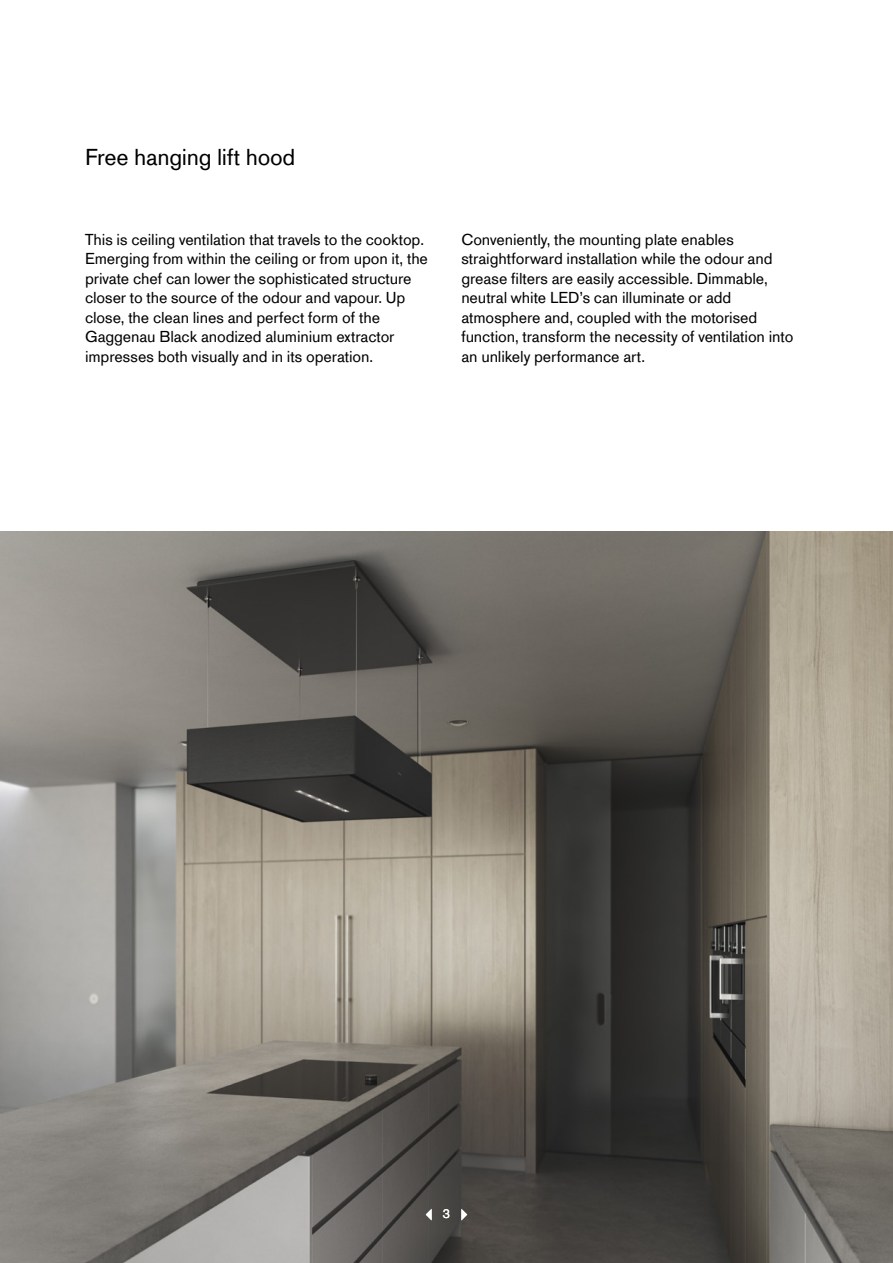
<style>
.page{position:relative;width:893px;height:1263px;background:#fff}
.page>*{position:absolute;margin:0;border:0;box-sizing:border-box;transform-origin:0 0}
.t1{font:24px "Gaggenau";letter-spacing:-.015em;color:#000}
.t2{font:16.5px/19.5px "Gaggenau";letter-spacing:-.005em;color:#000}
.t3{font:13.5px "Gaggenau";color:#fff}
</style>
<div class="page">
<img style="left:0;top:531px;width:893px;height:732px">
<svg style="left:461px;top:1209px;width:6px;height:11px"></svg>
<svg style="left:426px;top:1209px;width:6px;height:11px"></svg>
<h1 class="t1" style="left:85px;top:143px;width:212px">Free hanging lift hood</h1>
<p class="t2" style="left:85px;top:229px;width:344px">This is ceiling ventilation that travels to the cooktop.<br>Emerging from within the ceiling or from upon it, the private chef can lower the sophisticated structure closer to the source of the odour and vapour. Up close, the clean lines and perfect form of the Gaggenau Black anodized aluminium extractor impresses both visually and in its operation.</p>
<p class="t2" style="left:461px;top:229px;width:333px">Conveniently, the mounting plate enables straightforward installation while the odour and grease filters are easily accessible. Dimmable, neutral white LED’s can illuminate or add atmosphere and, coupled with the motorised function, transform the necessity of ventilation into an unlikely performance art.</p>
<p class="t3" style="left:443px;top:1205px;width:9px">3</p>
</div>
